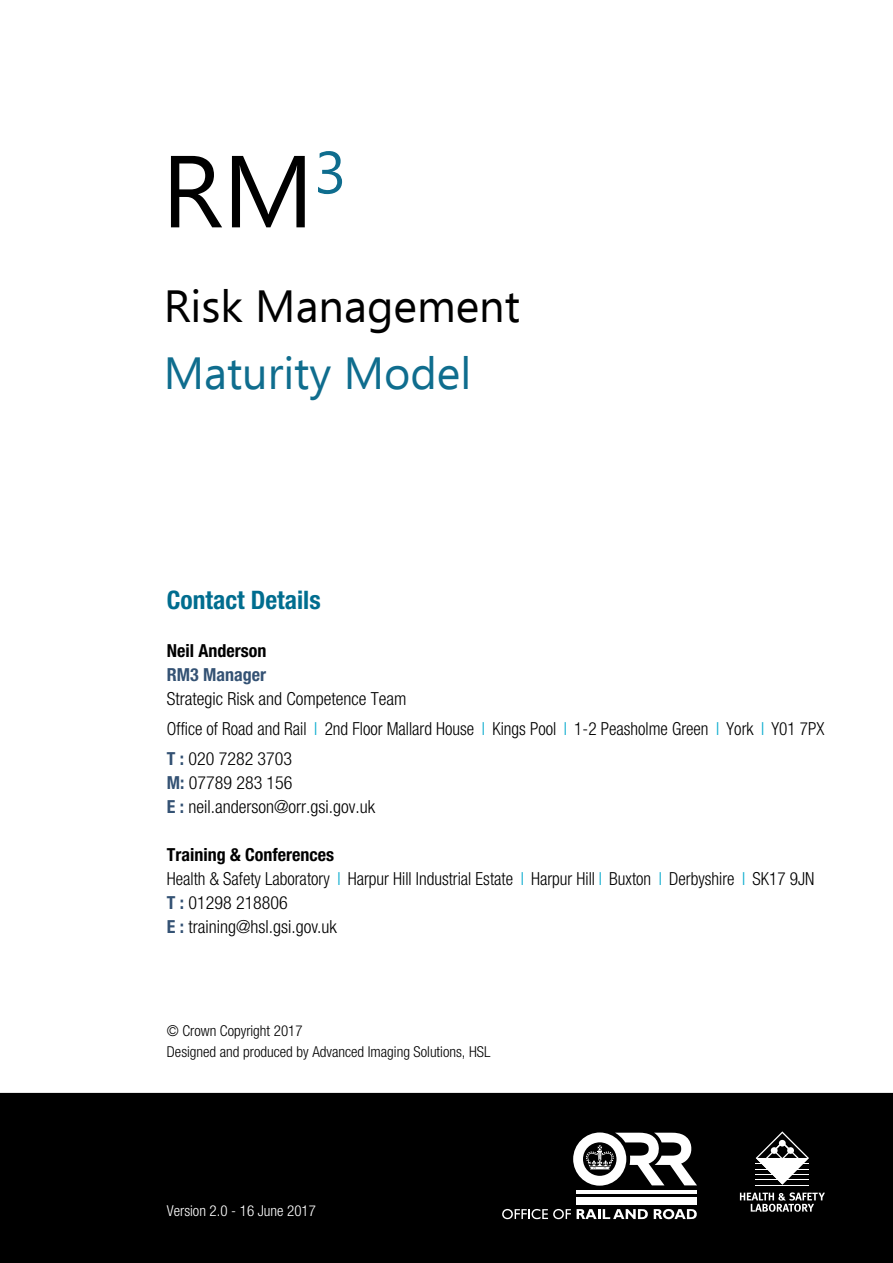
<style>
.page{position:relative;width:893px;height:1263px;background:#fff}
.page>*{position:absolute;margin:0;border:0;box-sizing:border-box;transform-origin:0 0}
.t1{font:102px "Ebrima";color:#000}
.t2{font:45px "Ebrima";color:#000}
.t3{font:45px "Ebrima";color:#0f6d8e}
.t4{font:700 condensed 25.5px "Helvetica Neue LT Std";color:#006d8f}
.t5{font:300 condensed 18px/30px "Helvetica Neue LT Std";color:#000}
.t6{font:300 condensed 18px/24px "Helvetica Neue LT Std";color:#000;scale:.96 1}
.t7{font:700 condensed 18px "Helvetica Neue LT Std";color:#000}
.t8{font:700 condensed 18px "Helvetica Neue LT Std";color:#345274}
.t9{font:300 condensed 15px/21px "Helvetica Neue LT Std";color:#000}
.t10{font:300 condensed 15px "Helvetica Neue LT Std";color:#fff}
.s1{color:#12aed0}
.s2{font-weight:700;color:#345274}
.s3{font-weight:700}
</style>
<div class="page">
<div style="left:0;top:1093px;width:893px;height:170px;background:#000"></div>
<hr style="left:756px;top:1185px;width:53px;height:1px;background:#fff">
<svg style="left:740px;top:1192px;width:85px;height:20px;background:#515151"></svg>
<svg style="left:756px;top:1131px;width:53px;height:53px"></svg>
<div style="left:576px;top:1197px;width:121px;height:8px;background:#fff"></div>
<hr style="left:576px;top:1190px;width:121px;height:3px;background:#fff">
<svg style="left:577px;top:1205px;width:120px;height:29px;background:#2b2b2b"></svg>
<svg style="left:502px;top:1208px;width:69px;height:11px"></svg>
<svg style="left:573px;top:1132px;width:124px;height:54px"></svg>
<h1 class="t1" style="left:162px;top:119px;width:186px">RM<sup>3</sup></h1>
<h2 class="t2" style="left:164px;top:274px;width:358px">Risk Management</h2>
<h2 class="t3" style="left:164px;top:341px;width:309px">Maturity Model</h2>
<h3 class="t4" style="left:167px;top:585px;width:155px">Contact Details</h3>
<p class="t7" style="left:167px;top:640px;width:101px">Neil Anderson</p>
<p class="t8" style="left:167px;top:664px;width:101px">RM3 Manager</p>
<p class="t5" style="left:167px;top:684px;width:659px">Strategic Risk and Competence Team<br>Office of Road and Rail <span class="s1">I</span> 2nd Floor Mallard House <span class="s1">I</span> Kings Pool <span class="s1">I</span> 1-2 Peasholme Green <span class="s1">I</span> York <span class="s1">I</span> Y01 7PX<br><span class="s2">T :</span> 020 7282 3703</p>
<p class="t5" style="left:167px;top:771px;width:210px;line-height:24px"><span class="s2">M:</span> 07789 283 156<br><span class="s2">E :</span> neil.anderson@orr.gsi.gov.uk</p>
<p class="t6" style="left:167px;top:843px;width:676px"><span class="s3">Training &amp; Conferences<br></span>Health &amp; Safety Laboratory <span class="s1">I</span> Harpur Hill Industrial Estate <span class="s1">I</span> Harpur Hill <span class="s1">I</span> Buxton <span class="s1">I</span> Derbyshire <span class="s1">I</span> SK17 9JN <span class="s2">T :</span> 01298 218806<br><span class="s2">E :</span> training@hsl.gsi.gov.uk</p>
<p class="t9" style="left:167px;top:1020px;width:325px">© Crown Copyright 2017<br>Designed and produced by Advanced Imaging Solutions, HSL</p>
<p class="t10" style="left:167px;top:1202px;width:151px">Version 2.0 - 16 June 2017</p>
</div>
